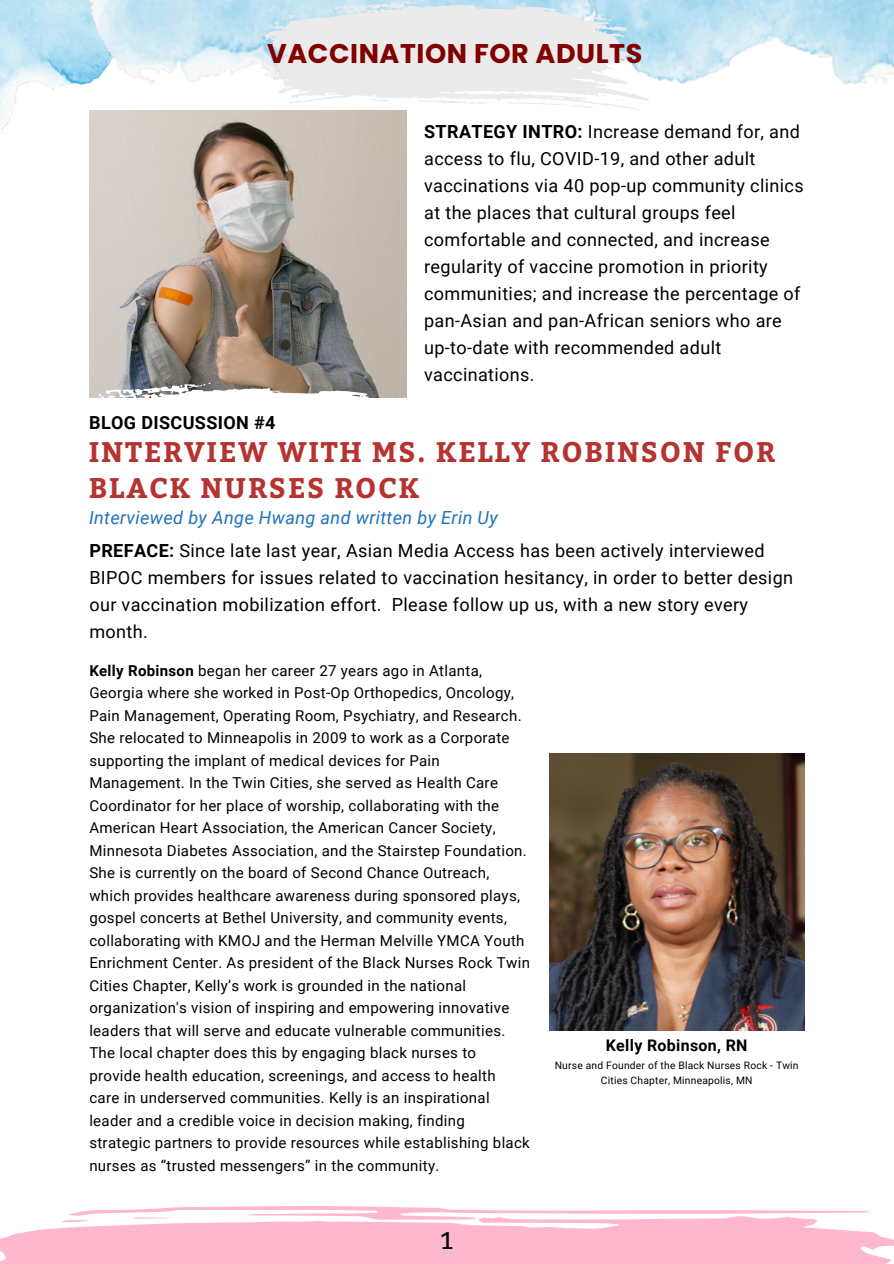
<style>
.page{position:relative;width:894px;height:1264px;background:#fff}
.page>*{position:absolute;margin:0;border:0;box-sizing:border-box;transform-origin:0 0}
.t1{font:700 28.35px/36px "Bitter";letter-spacing:.06em;color:#b53330}
.t2{font:700 27px "Poppins";letter-spacing:.02em;color:#820000}
.t3{font:24px "Bitter";color:#000}
.t4{font:18px/27px "Roboto";letter-spacing:.02em;color:#000}
.t5{font:italic 18px "Roboto";letter-spacing:.02em;color:#1e73be}
.t6{font:700 18px "Roboto";letter-spacing:.02em;color:#000}
.t7{font:700 15.9px "Roboto";letter-spacing:.02em;color:#000}
.t8{font:15px/22.5px "Roboto";letter-spacing:.02em;color:#000}
.t9{font:10.35px/15.3px "Roboto";letter-spacing:.02em;color:#000;text-align:center}
.s1{font-weight:700}
</style>
<div class="page">
<svg style="left:0;top:1206px;width:893px;height:57px;fill:#ffb7ce"></svg>
<img style="left:6px;top:0;width:288px;height:126px">
<img style="left:294px;top:0;width:599px;height:111px">
<img style="left:89px;top:111px;width:318px;height:273px">
<svg style="left:89px;top:384px;width:318px;height:14px"></svg>
<svg style="left:99px;top:393px;width:16px;height:5px"></svg>
<svg style="left:203px;top:382px;width:7px;height:4px"></svg>
<svg style="left:261px;top:0;width:388px;height:110px"></svg>
<img style="left:549px;top:753px;width:254px;height:277px">
<h1 class="t2" style="left:267px;top:35px;width:376px">VACCINATION FOR ADULTS</h1>
<p class="t6" style="left:89px;top:412px;width:188px">BLOG DISCUSSION #4</p>
<p class="t4" style="left:424px;top:118px;width:381px"><span class="s1">STRATEGY INTRO:</span> Increase demand for, and access to flu, COVID-19, and other adult vaccinations via 40 pop-up community clinics at the places that cultural groups feel comfortable and connected, and increase regularity of vaccine promotion in priority communities; and increase the percentage of pan-Asian and pan-African seniors who are up-to-date with recommended adult vaccinations.</p>
<h3 class="t1" style="left:89px;top:432px;width:688px">INTERVIEW WITH MS. KELLY ROBINSON FOR<br>BLACK NURSES ROCK</h3>
<h2 class="t5" style="left:89px;top:507px;width:410px">Interviewed by Ange Hwang and written by Erin Uy</h2>
<h3 class="t4" style="left:89px;top:537px;width:705px"><span class="s1">PREFACE:</span> Since late last year, Asian Media Access has been actively interviewed BIPOC members for issues related to vaccination hesitancy, in order to better design our vaccination mobilization effort. Please follow up us, with a new story every month.</h3>
<h3 class="t8" style="left:89px;top:659px;width:442px"><span class="s1">Kelly Robinson</span> began her career 27 years ago in Atlanta, Georgia where she worked in Post-Op Orthopedics, Oncology, Pain Management, Operating Room, Psychiatry, and Research.<br>She relocated to Minneapolis in 2009 to work as a Corporate supporting the implant of medical devices for Pain Management. In the Twin Cities, she served as Health Care Coordinator for her place of worship, collaborating with the American Heart Association, the American Cancer Society, Minnesota Diabetes Association, and the Stairstep Foundation.<br>She is currently on the board of Second Chance Outreach, which provides healthcare awareness during sponsored plays, gospel concerts at Bethel University, and community events, collaborating with KMOJ and the Herman Melville YMCA Youth Enrichment Center. As president of the Black Nurses Rock Twin Cities Chapter, Kelly’s work is grounded in the national organization's vision of inspiring and empowering innovative leaders that will serve and educate vulnerable communities.<br>The local chapter does this by engaging black nurses to provide health education, screenings, and access to health<br>care in underserved communities. Kelly is an inspirational leader and a credible voice in decision making, finding<br>strategic partners to provide resources while establishing black nurses as “trusted messengers” in the community.</h3>
<p class="t3" style="left:440px;top:1226px;width:14px">1</p>
<p class="t7" style="left:605px;top:1035px;width:143px">Kelly Robinson, RN</p>
<p class="t9" style="left:554px;top:1057px;width:245px">Nurse and Founder of the Black Nurses Rock - Twin<br>Cities Chapter, Minneapolis, MN</p>
</div>
